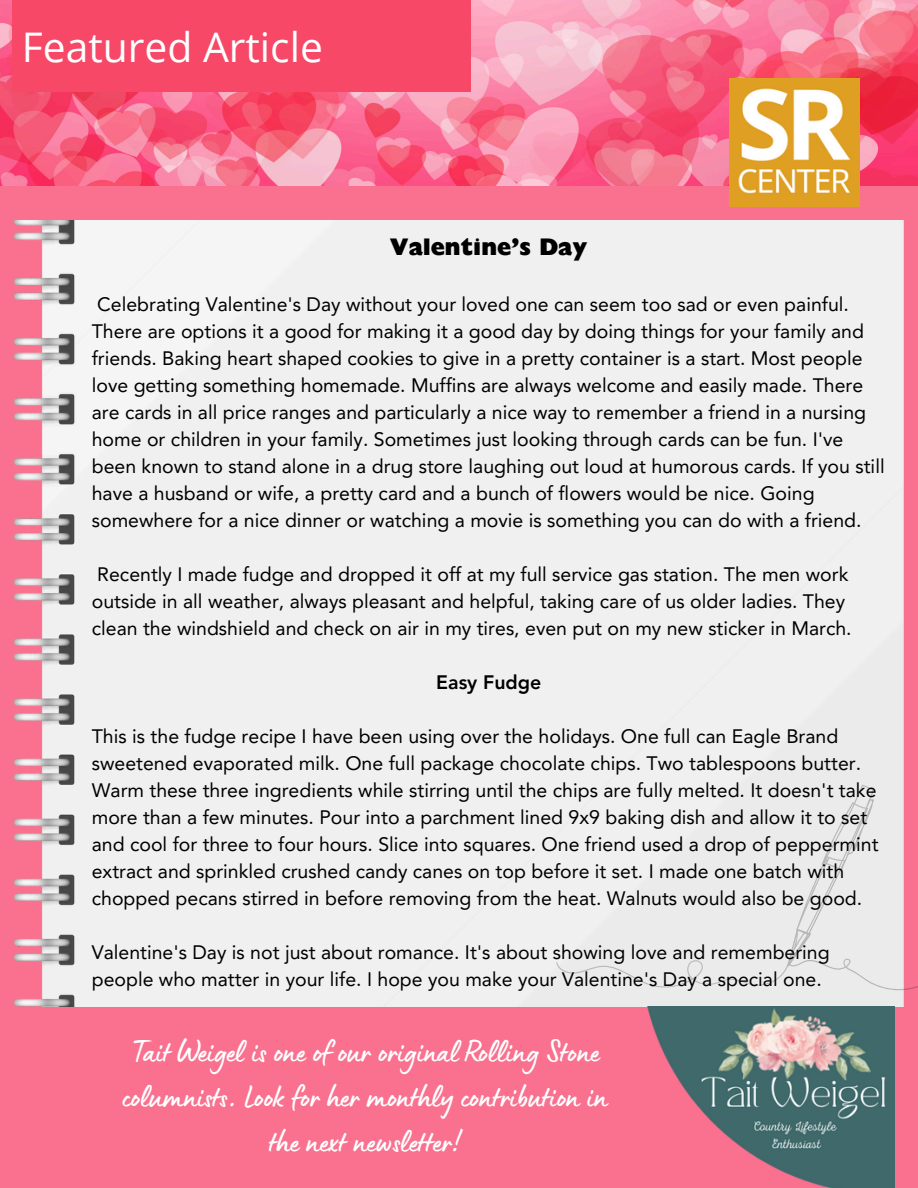
<style>
.page{position:relative;width:918px;height:1188px;background:#f9718f}
.page>*{position:absolute;margin:0;border:0;box-sizing:border-box;transform-origin:0 0}
.t1{font:40.8px "Open Sans";color:#fff}
.t2{font:32.55px/45px "Lumios Marker";color:#fff;text-align:center}
.t3{font:700 expanded 24px "Gill Sans Display MT Std";color:#000}
.t4{font:19.5px/27px "Avenir LT Pro";color:#000}
.t5{font:800 19.5px "Avenir LT Pro";color:#000}
</style>
<div class="page">
<img style="left:0;top:0;width:918px;height:186px">
<img style="left:730px;top:78px;width:129px;height:129px">
<div style="left:15px;top:221px;width:888px;height:785px;background:#f0f0f0"></div>
<svg style="left:556px;top:785px;width:362px;height:207px;background:#ebe6e7"></svg>
<img style="left:591px;top:1006px;width:304px;height:182px">
<div style="left:12px;top:0;width:459px;height:92px;background:#f74868"></div>
<p class="t1" style="left:22px;top:19px;width:303px">Featured Article</p>
<h1 class="t3" style="left:390px;top:239px;width:199px">Valentine’s Day</h1>
<p class="t4" style="left:92px;top:293px;width:794px">Celebrating Valentine's Day without your loved one can seem too sad or even painful.<br>There are options it a good for making it a good day by doing things for your family and friends. Baking heart shaped cookies to give in a pretty container is a start. Most people love getting something homemade. Muffins are always welcome and easily made. There are cards in all price ranges and particularly a nice way to remember a friend in a nursing home or children in your family. Sometimes just looking through cards can be fun. I've been known to stand alone in a drug store laughing out loud at humorous cards. If you still have a husband or wife, a pretty card and a bunch of flowers would be nice. Going somewhere for a nice dinner or watching a movie is something you can do with a friend.</p>
<p class="t4" style="left:92px;top:563px;width:761px">Recently I made fudge and dropped it off at my full service gas station. The men work outside in all weather, always pleasant and helpful, taking care of us older ladies. They clean the windshield and check on air in my tires, even put on my new sticker in March.</p>
<h3 class="t5" style="left:436px;top:674px;width:107px">Easy Fudge</h3>
<p class="t4" style="left:92px;top:725px;width:788px">This is the fudge recipe I have been using over the holidays. One full can Eagle Brand sweetened evaporated milk. One full package chocolate chips. Two tablespoons butter.<br>Warm these three ingredients while stirring until the chips are fully melted. It doesn't take more than a few minutes. Pour into a parchment lined 9x9 baking dish and allow it to set and cool for three to four hours. Slice into squares. One friend used a drop of peppermint extract and sprinkled crushed candy canes on top before it set. I made one batch with chopped pecans stirred in before removing from the heat. Walnuts would also be good.</p>
<p class="t4" style="left:92px;top:941px;width:739px">Valentine's Day is not just about romance. It's about showing love and remembering people who matter in your life. I hope you make your Valentine's Day a special one.</p>
<p class="t2" style="left:122px;top:1035px;width:486px">Tait Weigel is one of our original Rolling Stone columnists. Look for her monthly contribution in the next newsletter!</p>
</div>
